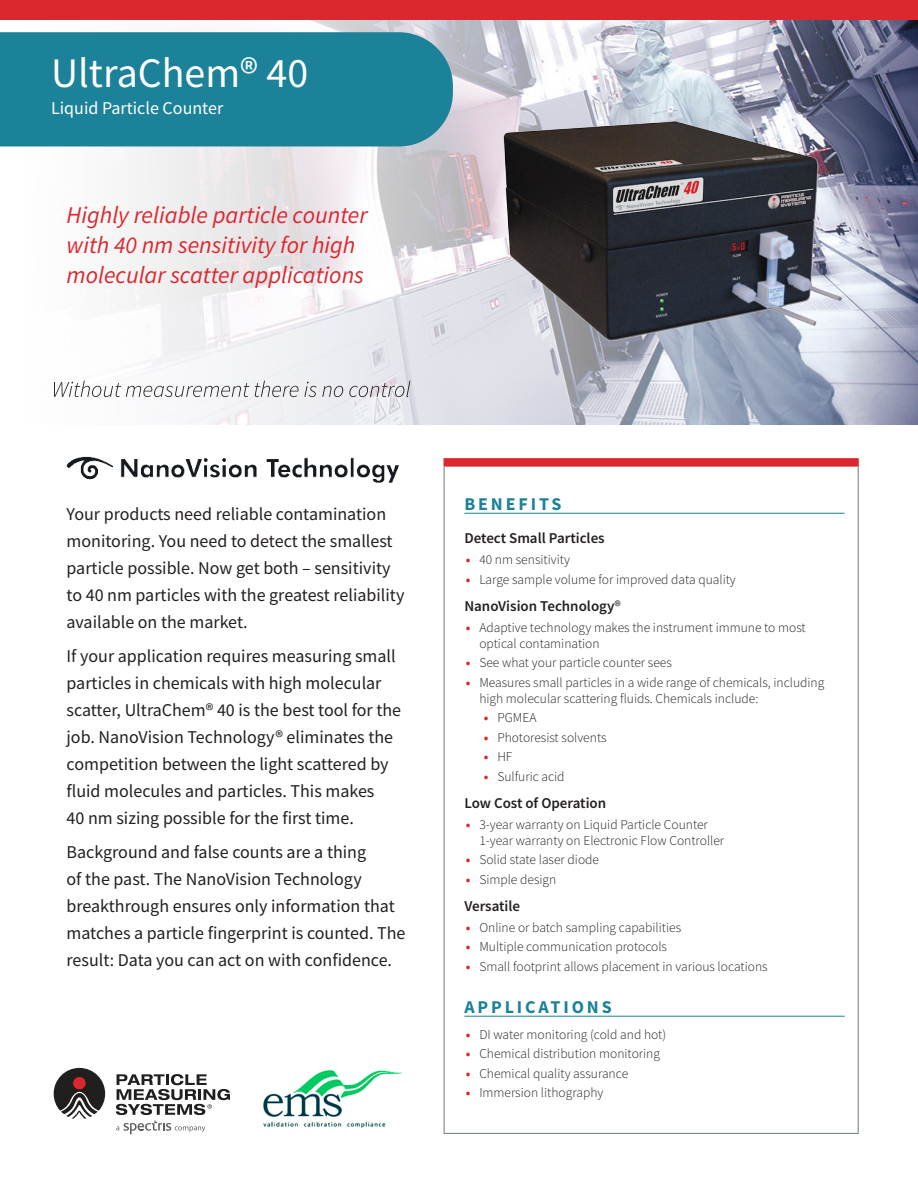
<style>
.page{position:relative;width:918px;height:1188px;background:#fff}
.page>*{position:absolute;margin:0;border:0;box-sizing:border-box;transform-origin:0 0}
.t1{font:42px "Source Sans Pro";color:#fff}
.t2{font:italic 24px/30px "Source Sans Pro";color:#da282e}
.t3{font:18px/27px "Source Sans Pro";color:#231f20}
.t4{font:18px "Source Sans Pro";color:#fff}
.t5{font:700 18px "Source Sans Pro";letter-spacing:.16em;color:#1b8299}
.t6{font:600 15px "Source Sans Pro";color:#231f20}
.t7{font:300 13.5px/16.2px "Source Sans Pro";color:#231f20}
.s1{font-weight:700;color:#da282e}
.s2{font-weight:400}
</style>
<div class="page">
<img style="left:25px;top:20px;width:893px;height:405px">
<div style="left:0;top:32px;width:453px;height:114px;background:#1b8299"></div>
<svg style="left:116px;top:1074px;width:114px;height:41px"></svg>
<svg style="left:54px;top:1068px;width:51px;height:51px"></svg>
<div style="left:73px;top:1077px;width:13px;height:12px;background:#da282e;border-radius:50%"></div>
<svg style="left:116px;top:1121px;width:89px;height:13px"></svg>
<div style="left:0;top:0;width:918px;height:20px;background:#da282e"></div>
<svg style="left:54px;top:381px;width:195px;height:16px"></svg>
<svg style="left:255px;top:381px;width:88px;height:16px"></svg>
<svg style="left:349px;top:381px;width:61px;height:16px"></svg>
<img style="left:66px;top:456px;width:333px;height:27px">
<div style="left:444px;top:458px;width:415px;height:9px;background:#da282e"></div>
<hr style="left:444px;top:467px;width:1px;height:666px;background:#7c868e">
<hr style="left:858px;top:467px;width:1px;height:666px;background:#7c868e">
<hr style="left:444px;top:1133px;width:415px;height:1px;background:#7c868e">
<hr style="left:464px;top:513px;width:381px;height:1px;background:#1b8299">
<hr style="left:464px;top:1016px;width:381px;height:1px;background:#1b8299">
<img style="left:469px;top:98px;width:397px;height:263px">
<img style="left:263px;top:1070px;width:140px;height:58px">
<h1 class="t1" style="left:51px;top:47px;width:259px">UltraChem® 40</h1>
<h3 class="t4" style="left:51px;top:97px;width:174px">Liquid Particle Counter</h3>
<h2 class="t2" style="left:67px;top:200px;width:303px">Highly reliable particle counter with 40 nm sensitivity for high molecular scatter applications</h2>
<h3 class="t3" style="left:67px;top:501px;width:339px">Your products need reliable contamination monitoring. You need to detect the smallest particle possible. Now get both – sensitivity to 40 nm particles with the greatest reliability available on the market.</h3>
<p class="t3" style="left:67px;top:642px;width:336px">If your application requires measuring small particles in chemicals with high molecular scatter, UltraChem® 40 is the best tool for the job. NanoVision Technology® eliminates the competition between the light scattered by fluid molecules and particles. This makes<br>40 nm sizing possible for the first time.</p>
<h3 class="t3" style="left:67px;top:838px;width:340px">Background and false counts are a thing<br>of the past. The NanoVision Technology breakthrough ensures only information that matches a particle fingerprint is counted. The result: Data you can act on with confidence.</h3>
<h3 class="t5" style="left:464px;top:491px;width:99px">BENEFITS</h3>
<p class="t6" style="left:464px;top:529px;width:142px">Detect Small Particles</p>
<p class="t7" style="left:466px;top:552px;width:106px"><span class="s1">•</span> 40 nm sensitivity</p>
<p class="t7" style="left:466px;top:571px;width:272px"><span class="s1">•</span> Large sample volume for improved data quality</p>
<p class="t6" style="left:464px;top:596px;width:158px">NanoVision Technology<span class="s2">®</span></p>
<p class="t7" style="left:479px;top:619px;width:328px;text-indent:-14px"><span class="s1">•</span> Adaptive technology makes the instrument immune to most optical contamination</p>
<p class="t7" style="left:466px;top:655px;width:208px"><span class="s1">•</span> See what your particle counter sees</p>
<p class="t7" style="left:479px;top:674px;width:347px;text-indent:-14px"><span class="s1">•</span> Measures small particles in a wide range of chemicals, including high molecular scattering fluids. Chemicals include:</p>
<p class="t7" style="left:484px;top:710px;width:54px"><span class="s1">•</span> PGMEA</p>
<p class="t7" style="left:484px;top:729px;width:124px"><span class="s1">•</span> Photoresist solvents</p>
<p class="t7" style="left:484px;top:749px;width:30px"><span class="s1">•</span> HF</p>
<p class="t7" style="left:484px;top:768px;width:82px"><span class="s1">•</span> Sulfuric acid</p>
<p class="t6" style="left:464px;top:793px;width:143px">Low Cost of Operation</p>
<p class="t7" style="left:479px;top:816px;width:246px;text-indent:-14px"><span class="s1">•</span> 3-year warranty on Liquid Particle Counter<br>1-year warranty on Electronic Flow Controller</p>
<p class="t7" style="left:466px;top:852px;width:135px"><span class="s1">•</span> Solid state laser diode</p>
<p class="t7" style="left:466px;top:871px;width:92px"><span class="s1">•</span> Simple design</p>
<p class="t6" style="left:464px;top:896px;width:57px">Versatile</p>
<p class="t7" style="left:466px;top:919px;width:217px"><span class="s1">•</span> Online or batch sampling capabilities</p>
<p class="t7" style="left:466px;top:939px;width:203px"><span class="s1">•</span> Multiple communication protocols</p>
<p class="t7" style="left:466px;top:958px;width:303px"><span class="s1">•</span> Small footprint allows placement in various locations</p>
<h3 class="t5" style="left:464px;top:994px;width:149px">APPLICATIONS</h3>
<p class="t7" style="left:466px;top:1026px;width:202px"><span class="s1">•</span> DI water monitoring (cold and hot)</p>
<p class="t7" style="left:466px;top:1046px;width:196px"><span class="s1">•</span> Chemical distribution monitoring</p>
<p class="t7" style="left:466px;top:1065px;width:164px"><span class="s1">•</span> Chemical quality assurance</p>
<p class="t7" style="left:466px;top:1085px;width:139px"><span class="s1">•</span> Immersion lithography</p>
</div>
